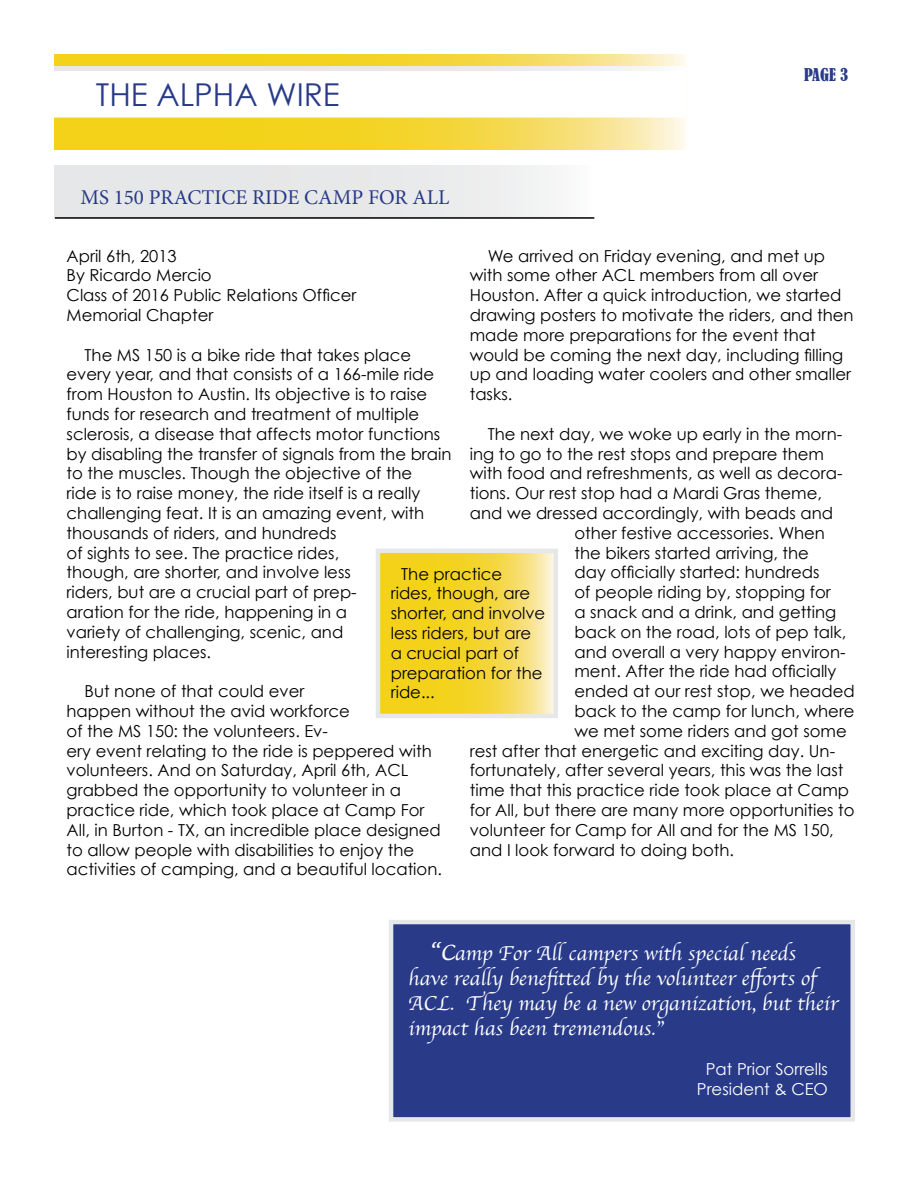
<style>
.page{position:relative;width:918px;height:1188px;background:#fff}
.page>*{position:absolute;margin:0;border:0;box-sizing:border-box;transform-origin:0 0}
.t1{font:31.5px "Century Gothic";color:#283a88}
.t2{font:21px/25.2px "Apple Chancery";color:#fff}
.t3{font:21px "Minion Pro";color:#283a88}
.t4{font:16.5px/19.8px "Century Gothic";color:#000}
.t5{font:16.5px/19.8px "Century Gothic";color:#fff;text-align:center}
.t6{font:condensed 16.5px "Bernard";color:#283a88}
.s1{font-family:"Lucida Handwriting";font-style:italic}
</style>
<div class="page">
<div style="left:55px;top:166px;width:537px;height:53px;background:linear-gradient(to right,#e2e3e4,#f1f2f2)"></div>
<hr style="left:55px;top:217px;width:539px;height:2px;background:#000">
<svg style="left:54px;top:54px;width:631px;height:96px;background:#f4d846"></svg>
<div style="left:52px;top:67px;width:634px;height:51px;background:#fff;border:6px solid #fff"></div>
<svg style="left:54px;top:67px;width:630px;height:3px"></svg>
<svg style="left:381px;top:554px;width:172px;height:159px;background:#f4d740"></svg>
<div style="left:376px;top:549px;width:182px;height:169px;border:4px solid #e6e7e8"></div>
<div style="left:391px;top:922px;width:462px;height:197px;background:#283a88"></div>
<div style="left:389px;top:920px;width:466px;height:202px;border:4px solid #e6e7e8"></div>
<h1 class="t1" style="left:96px;top:75px;width:245px">THE ALPHA WIRE</h1>
<p class="t3" style="left:80px;top:183px;width:371px">MS 150 PRACTICE RIDE CAMP FOR ALL</p>
<p class="t6" style="left:804px;top:65px;width:45px">PAGE 3</p>
<p class="t4" style="left:67px;top:246px;width:291px">April 6th, 2013<br>By Ricardo Mercio<br>Class of 2016 Public Relations Officer<br>Memorial Chapter</p>
<p class="t4" style="left:67px;top:345px;width:386px;text-indent:18px">The MS 150 is a bike ride that takes place every year, and that consists of a 166-mile ride from Houston to Austin. Its objective is to raise funds for research and treatment of multiple sclerosis, a disease that affects motor functions by disabling the transfer of signals from the brain to the muscles. Though the objective of the<br>ride is to raise money, the ride itself is a really challenging feat. It is an amazing event, with thousands of riders, and hundreds<br>of sights to see. The practice rides,<br>though, are shorter, and involve less<br>riders, but are a crucial part of prep-<br>aration for the ride, happening in a<br>variety of challenging, scenic, and<br>interesting places.</p>
<p class="t4" style="left:67px;top:681px;width:377px;text-indent:18px">But none of that could ever<br>happen without the avid workforce<br>of the MS 150: the volunteers. Ev-<br>ery event relating to the ride is peppered with volunteers. And on Saturday, April 6th, ACL grabbed the opportunity to volunteer in a practice ride, which took place at Camp For All, in Burton - TX, an incredible place designed to allow people with disabilities to enjoy the activities of camping, and a beautiful location.</p>
<p class="t4" style="left:470px;top:246px;width:385px;text-indent:18px">We arrived on Friday evening, and met up with some other ACL members from all over Houston. After a quick introduction, we started drawing posters to motivate the riders, and then made more preparations for the event that would be coming the next day, including filling up and loading water coolers and other smaller tasks.</p>
<p class="t4" style="left:488px;top:424px;width:356px">The next day, we woke up early in the morn-</p>
<p class="t4" style="left:470px;top:444px;width:356px">ing to go to the rest stops and prepare them</p>
<p class="t4" style="left:470px;top:463px;width:374px">with food and refreshments, as well as decora-</p>
<p class="t4" style="left:470px;top:483px;width:354px">tions. Our rest stop had a Mardi Gras theme,</p>
<p class="t4" style="left:470px;top:503px;width:365px">and we dressed accordingly, with beads and</p>
<p class="t4" style="left:574px;top:523px;width:252px">other festive accessories. When</p>
<p class="t4" style="left:574px;top:543px;width:236px">the bikers started arriving, the</p>
<p class="t4" style="left:574px;top:562px;width:247px">day officially started: hundreds</p>
<p class="t4" style="left:574px;top:582px;width:258px">of people riding by, stopping for</p>
<p class="t4" style="left:574px;top:602px;width:263px">a snack and a drink, and getting</p>
<p class="t4" style="left:574px;top:622px;width:273px">back on the road, lots of pep talk,</p>
<p class="t4" style="left:574px;top:642px;width:273px">and overall a very happy environ-</p>
<p class="t4" style="left:574px;top:661px;width:263px">ment. After the ride had officially</p>
<p class="t4" style="left:574px;top:681px;width:282px">ended at our rest stop, we headed</p>
<p class="t4" style="left:574px;top:701px;width:282px">back to the camp for lunch, where</p>
<p class="t4" style="left:574px;top:721px;width:274px">we met some riders and got some</p>
<p class="t4" style="left:470px;top:741px;width:367px">rest after that energetic and exciting day. Un-</p>
<p class="t4" style="left:470px;top:760px;width:375px">fortunately, after several years, this was the last</p>
<p class="t4" style="left:470px;top:780px;width:381px">time that this practice ride took place at Camp</p>
<p class="t4" style="left:470px;top:800px;width:386px">for All, but there are many more opportunities to</p>
<p class="t4" style="left:470px;top:820px;width:365px">volunteer for Camp for All and for the MS 150,</p>
<p class="t4" style="left:470px;top:840px;width:266px">and I look forward to doing both.</p>
<p class="t4" style="left:391px;top:564px;width:156px;text-indent:10px">The practice rides, though, are shorter, and involve less riders, but are a crucial part of preparation for the ride...</p>
<p class="t2" style="left:408px;top:940px;width:432px;text-indent:21px"><span class="s1">“C</span>amp For All campers with special needs have really benefitted by the volunteer efforts of ACL. They may be a new organization, but their impact has been tremendous.”</p>
<p class="t5" style="left:697px;top:1059px;width:133px">Pat Prior Sorrells<br>President &amp; CEO</p>
</div>
